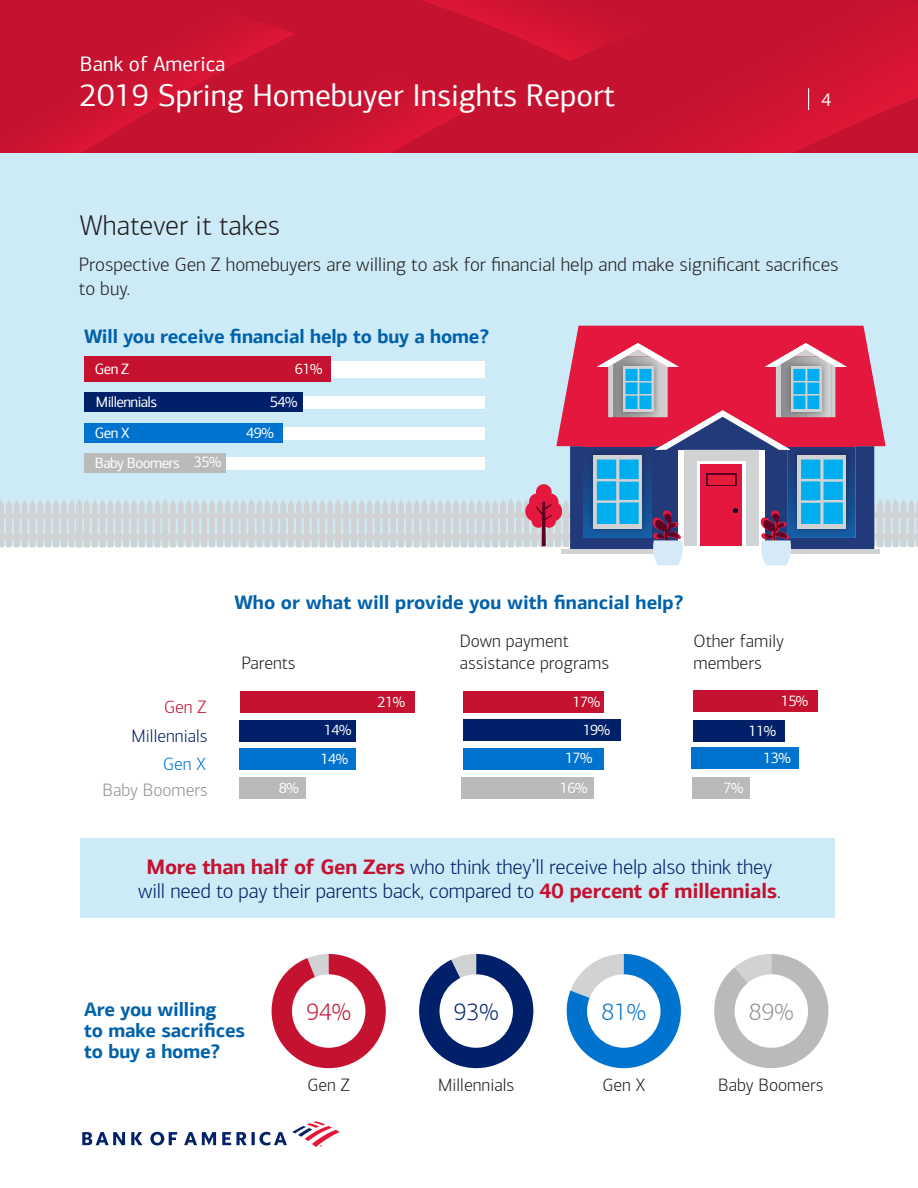
<style>
.page{position:relative;width:918px;height:1188px;background:#fff}
.page>*{position:absolute;margin:0;border:0;box-sizing:border-box;transform-origin:0 0}
.t1{font:31.5px "Connections";color:#fff}
.t2{font:300 28.5px "Connections";color:#231f20}
.t3{font:300 24px "Connections";color:#c41230}
.t4{font:300 24px "Connections";color:#002169}
.t5{font:300 24px "Connections";color:#0073cf}
.t6{font:300 24px "Connections";color:#919191}
.t7{font:300 21px/24px "Connections";letter-spacing:-.01em;color:#002169;text-align:center}
.t8{font:21px "Connections";color:#fff}
.t9{font:700 19.5px/21px "Connections";letter-spacing:-.01em;color:#0161ab}
.t10{font:300 19.5px/23.4px "Connections";color:#231f20}
.t11{font:18.15px "Connections";color:#fff}
.t12{font:300 18px/21.6px "Connections";color:#231f20}
.t13{font:300 18px "Connections";color:#002169}
.t14{font:300 18px "Connections";color:#919191}
.t15{font:300 18px "Connections";color:#c41230}
.t16{font:300 18px "Connections";color:#0073cf}
.t17{font:15px "Connections";letter-spacing:-.04em;color:#fff}
.s1{font-weight:700;color:#c41230}
</style>
<div class="page">
<svg style="left:188px;top:0;width:280px;height:153px;background:#c81230"></svg>
<svg style="left:0;top:3px;width:296px;height:150px;background:#c71230"></svg>
<svg style="left:468px;top:0;width:450px;height:153px;background:#c91231"></svg>
<svg style="left:808px;top:88px;width:1px;height:22px"></svg>
<svg style="left:82px;top:1121px;width:258px;height:26px"></svg>
<div style="left:80px;top:838px;width:755px;height:79px;background:#ccebf7"></div>
<div style="left:0;top:153px;width:918px;height:393px;background:#ccebf7"></div>
<svg style="left:0;top:326px;width:918px;height:239px"></svg>
<div style="left:84px;top:361px;width:401px;height:16px;background:#fff"></div>
<div style="left:84px;top:357px;width:247px;height:25px;background:#c41230"></div>
<div style="left:84px;top:396px;width:401px;height:12px;background:#fff"></div>
<div style="left:84px;top:392px;width:219px;height:20px;background:#002169"></div>
<div style="left:84px;top:427px;width:401px;height:12px;background:#fff"></div>
<div style="left:84px;top:424px;width:199px;height:19px;background:#0073cf"></div>
<div style="left:84px;top:457px;width:401px;height:12px;background:#fff"></div>
<div style="left:84px;top:453px;width:142px;height:20px;background:#bababa"></div>
<svg style="left:272px;top:954px;width:114px;height:114px"></svg>
<div style="left:292px;top:974px;width:73px;height:74px;background:#fff;border-radius:50%"></div>
<svg style="left:419px;top:954px;width:114px;height:114px"></svg>
<div style="left:440px;top:974px;width:73px;height:74px;background:#fff;border-radius:50%"></div>
<svg style="left:567px;top:954px;width:114px;height:114px"></svg>
<div style="left:587px;top:974px;width:74px;height:74px;background:#fff;border-radius:50%"></div>
<svg style="left:714px;top:954px;width:114px;height:114px"></svg>
<div style="left:735px;top:974px;width:73px;height:74px;background:#fff;border-radius:50%"></div>
<div style="left:240px;top:691px;width:174px;height:22px;background:#c41230"></div>
<div style="left:463px;top:691px;width:141px;height:22px;background:#c41230"></div>
<div style="left:694px;top:691px;width:124px;height:21px;background:#c41230"></div>
<div style="left:240px;top:720px;width:116px;height:21px;background:#002169"></div>
<div style="left:463px;top:720px;width:157px;height:21px;background:#002169"></div>
<div style="left:694px;top:720px;width:91px;height:21px;background:#002169"></div>
<div style="left:240px;top:749px;width:116px;height:21px;background:#0073cf"></div>
<div style="left:463px;top:748px;width:141px;height:22px;background:#0073cf"></div>
<div style="left:691px;top:748px;width:108px;height:21px;background:#0073cf"></div>
<div style="left:239px;top:778px;width:66px;height:21px;background:#bababa"></div>
<div style="left:462px;top:778px;width:132px;height:21px;background:#bababa"></div>
<div style="left:692px;top:778px;width:58px;height:21px;background:#bababa"></div>
<p class="t8" style="left:80px;top:51px;width:147px">Bank of America</p>
<h1 class="t1" style="left:80px;top:77px;width:537px">2019 Spring Homebuyer Insights Report</h1>
<p class="t11" style="left:822px;top:89px;width:11px">4</p>
<p class="t2" style="left:80px;top:209px;width:202px">Whatever it takes</p>
<p class="t10" style="left:79px;top:253px;width:761px">Prospective Gen Z homebuyers are willing to ask for financial help and make significant sacrifices to buy.</p>
<p class="t9" style="left:84px;top:326px;width:406px">Will you receive financial help to buy a home?</p>
<p class="t17" style="left:95px;top:360px;width:36px">Gen Z</p>
<p class="t17" style="left:295px;top:360px;width:29px">61%</p>
<p class="t17" style="left:96px;top:393px;width:63px">Millennials</p>
<p class="t17" style="left:270px;top:393px;width:29px">54%</p>
<p class="t17" style="left:95px;top:424px;width:36px">Gen X</p>
<p class="t17" style="left:246px;top:424px;width:29px">49%</p>
<p class="t17" style="left:95px;top:454px;width:86px">Baby Boomers</p>
<p class="t17" style="left:194px;top:454px;width:29px">35%</p>
<p class="t9" style="left:235px;top:592px;width:450px">Who or what will provide you with financial help?</p>
<p class="t12" style="left:241px;top:652px;width:56px">Parents</p>
<p class="t12" style="left:460px;top:630px;width:151px">Down payment assistance programs</p>
<p class="t12" style="left:694px;top:630px;width:92px">Other family members</p>
<p class="t15" style="left:164px;top:697px;width:44px">Gen Z</p>
<p class="t17" style="left:377px;top:693px;width:29px">21%</p>
<p class="t13" style="left:132px;top:725px;width:77px">Millennials</p>
<p class="t16" style="left:163px;top:753px;width:44px">Gen X</p>
<p class="t17" style="left:324px;top:721px;width:29px">14%</p>
<p class="t17" style="left:321px;top:750px;width:29px">14%</p>
<p class="t14" style="left:103px;top:779px;width:107px">Baby Boomers</p>
<p class="t17" style="left:279px;top:779px;width:21px">8%</p>
<p class="t17" style="left:573px;top:693px;width:29px">17%</p>
<p class="t17" style="left:583px;top:721px;width:29px">19%</p>
<p class="t17" style="left:565px;top:749px;width:29px">17%</p>
<p class="t17" style="left:560px;top:779px;width:29px">16%</p>
<p class="t17" style="left:781px;top:692px;width:29px">15%</p>
<p class="t17" style="left:749px;top:722px;width:29px">11%</p>
<p class="t17" style="left:763px;top:749px;width:29px">13%</p>
<p class="t17" style="left:723px;top:779px;width:21px">7%</p>
<p class="t7" style="left:138px;top:855px;width:644px"><span class="s1">More than half of Gen Zers</span> who think they’ll receive help also think they will need to pay their parents back, compared to <span class="s1">40 percent of millennials</span>.</p>
<p class="t9" style="left:84px;top:999px;width:134px">Are you willing</p>
<p class="t9" style="left:84px;top:1020px;width:163px">to make sacrifices to buy a home?</p>
<p class="t3" style="left:306px;top:998px;width:46px">94%</p>
<p class="t4" style="left:454px;top:998px;width:46px">93%</p>
<p class="t12" style="left:308px;top:1075px;width:44px">Gen Z</p>
<p class="t12" style="left:438px;top:1075px;width:77px">Millennials</p>
<p class="t5" style="left:601px;top:998px;width:46px">81%</p>
<p class="t12" style="left:602px;top:1075px;width:44px">Gen X</p>
<p class="t6" style="left:749px;top:998px;width:46px">89%</p>
<p class="t12" style="left:718px;top:1075px;width:107px">Baby Boomers</p>
</div>
